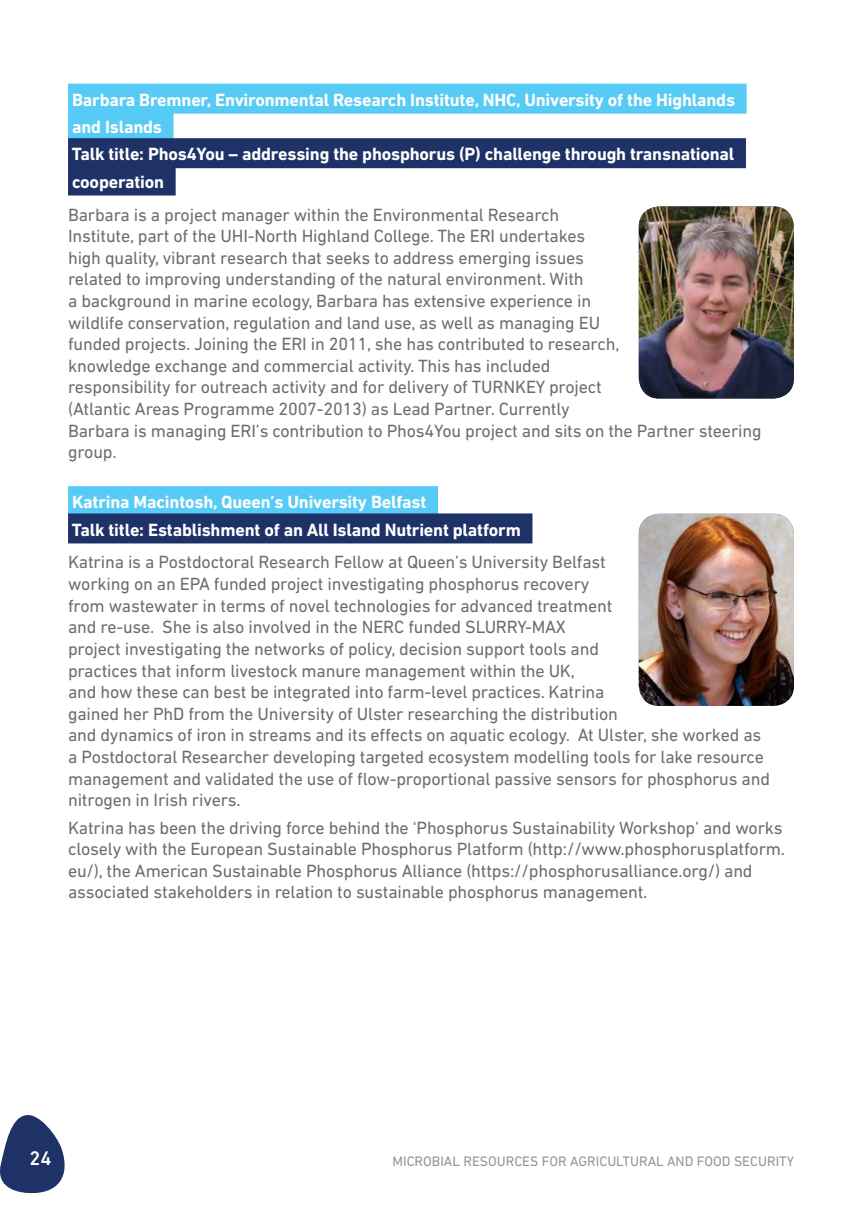
<style>
.page{position:relative;width:862px;height:1214px;background:#fff}
.page>*{position:absolute;margin:0;border:0;box-sizing:border-box;transform-origin:0 0}
.t1{font:700 103.6px "DIN Next LT Pro";color:#fff}
.t2{font:500 20px "DIN Next LT Pro";color:#fff}
.INVITED_SPEAKER_TOPI{font:18px/21.6px "DIN Next LT Pro";letter-spacing:-.01em;color:#6c6d70}
.Speaker_Topic_Head{font:700 18px "DIN Next LT Pro";letter-spacing:-.01em;color:#fff}
.INVITED_SPEAKER_HEAD{font:700 18px "DIN Next LT Pro";letter-spacing:-.01em;color:#fff}
.t3{font:14px "DIN Next LT Pro";color:#939598}
</style>
<div class="page">
<svg style="left:0;top:1115px;width:65px;height:79px"></svg>
<div style="left:68px;top:84px;width:678px;height:30px;background:#56cbf5"></div>
<div style="left:68px;top:111px;width:105px;height:30px;background:#56cbf5"></div>
<div style="left:68px;top:138px;width:678px;height:30px;background:#1f3267"></div>
<div style="left:68px;top:165px;width:108px;height:30px;background:#1f3267"></div>
<div style="left:68px;top:486px;width:370px;height:30px;background:#56cbf5"></div>
<div style="left:68px;top:513px;width:464px;height:30px;background:#1f3267"></div>
<img style="left:639px;top:206px;width:155px;height:192px">
<img style="left:639px;top:513px;width:155px;height:192px">
<p class="INVITED_SPEAKER_HEAD" style="left:72px;top:89px;width:664px">Barbara Bremner, Environmental Research Institute, NHC, University of the Highlands</p>
<p class="INVITED_SPEAKER_HEAD" style="left:72px;top:116px;width:91px">and Islands</p>
<p class="Speaker_Topic_Head" style="left:72px;top:144px;width:664px">Talk title: Phos4You – addressing the phosphorus (P) challenge through transnational</p>
<p class="Speaker_Topic_Head" style="left:72px;top:171px;width:93px">cooperation</p>
<p class="INVITED_SPEAKER_TOPI" style="left:68px;top:203px;width:695px">Barbara is a project manager within the Environmental Research<br>Institute, part of the UHI-North Highland College. The ERI undertakes<br>high quality, vibrant research that seeks to address emerging issues<br>related to improving understanding of the natural environment. With<br>a background in marine ecology, Barbara has extensive experience in<br>wildlife conservation, regulation and land use, as well as managing EU<br>funded projects. Joining the ERI in 2011, she has contributed to research,<br>knowledge exchange and commercial activity. This has included<br>responsibility for outreach activity and for delivery of TURNKEY project<br>(Atlantic Areas Programme 2007-2013) as Lead Partner. Currently<br>Barbara is managing ERI’s contribution to Phos4You project and sits on the Partner steering group.</p>
<p class="INVITED_SPEAKER_HEAD" style="left:72px;top:491px;width:356px">Katrina Macintosh, Queen’s University Belfast</p>
<p class="Speaker_Topic_Head" style="left:72px;top:519px;width:450px">Talk title: Establishment of an All Island Nutrient platform</p>
<p class="INVITED_SPEAKER_TOPI" style="left:68px;top:551px;width:703px">Katrina is a Postdoctoral Research Fellow at Queen’s University Belfast<br>working on an EPA funded project investigating phosphorus recovery<br>from wastewater in terms of novel technologies for advanced treatment<br>and re-use. She is also involved in the NERC funded SLURRY-MAX<br>project investigating the networks of policy, decision support tools and<br>practices that inform livestock manure management within the UK,<br>and how these can best be integrated into farm-level practices. Katrina<br>gained her PhD from the University of Ulster researching the distribution<br>and dynamics of iron in streams and its effects on aquatic ecology. At Ulster, she worked as a Postdoctoral Researcher developing targeted ecosystem modelling tools for lake resource management and validated the use of flow-proportional passive sensors for phosphorus and nitrogen in Irish rivers.</p>
<p class="INVITED_SPEAKER_TOPI" style="left:68px;top:816px;width:718px">Katrina has been the driving force behind the ‘Phosphorus Sustainability Workshop’ and works closely with the European Sustainable Phosphorus Platform (http://www.phosphorusplatform. eu/), the American Sustainable Phosphorus Alliance (https://phosphorusalliance.org/) and associated stakeholders in relation to sustainable phosphorus management.</p>
<h1 class="t1" style="left:569px;top:581px;width:69px">&amp;</h1>
<p class="t2" style="left:29px;top:1146px;width:23px">24</p>
<p class="t3" style="left:392px;top:1153px;width:403px">MICROBIAL RESOURCES FOR AGRICULTURAL AND FOOD SECURITY</p>
</div>
